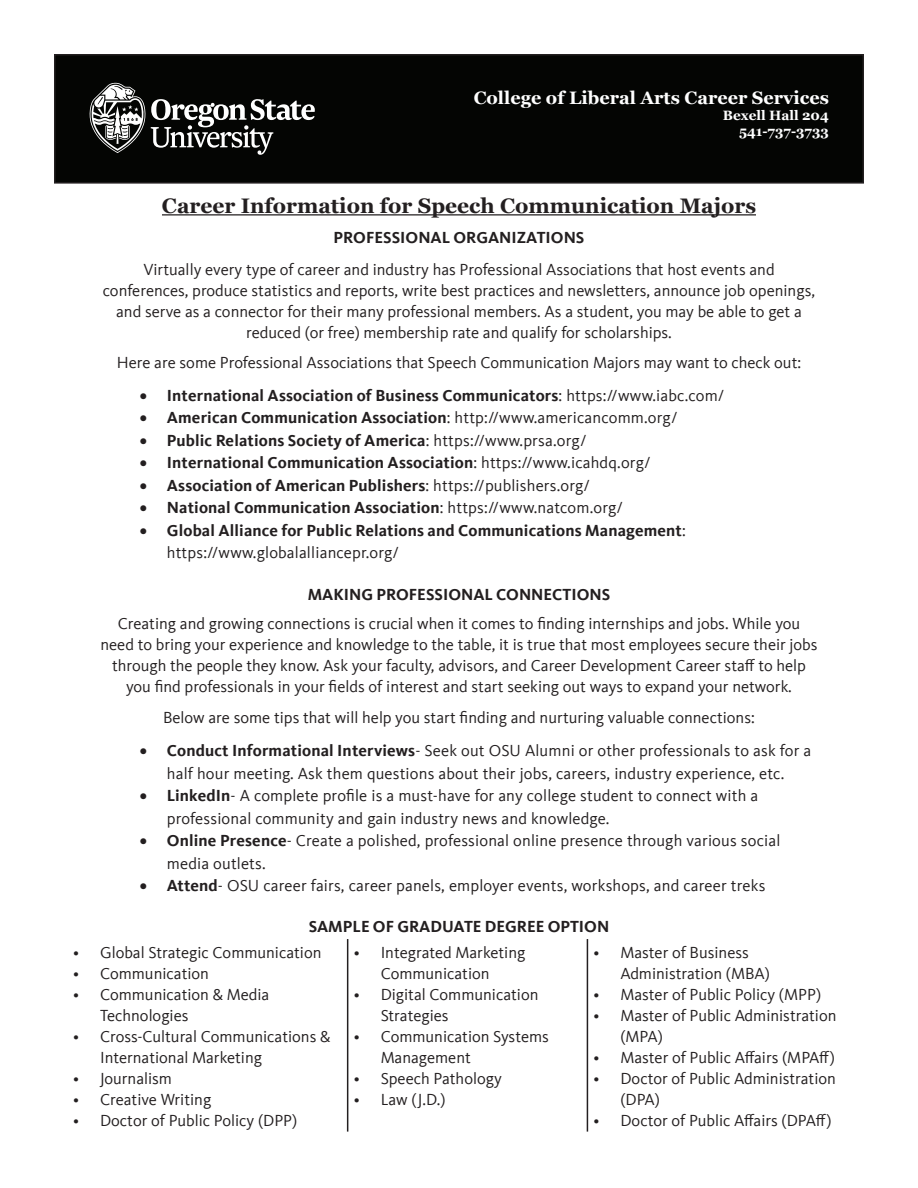
<style>
.page{position:relative;width:918px;height:1188px;background:#fff}
.page>*{position:absolute;margin:0;border:0;box-sizing:border-box;transform-origin:0 0}
.t1{font:700 21px "Georgia";color:#231f20}
.t2{font:700 18px "Georgia";color:#fff}
.t3{font:16.5px/21px "Kievit Offc";color:#231f20}
.t4{font:700 16.5px/22.5px "Kievit Offc";letter-spacing:.01em;color:#231f20}
.t5{font:700 13.5px "Georgia";color:#fff}
.s1{font-weight:400}
.s2{font-weight:700}
</style>
<div class="page">
<div style="left:55px;top:55px;width:808px;height:128px;background:#040503"></div>
<div style="left:54px;top:54px;width:810px;height:130px;border:2px solid #231f20"></div>
<svg style="left:90px;top:83px;width:225px;height:72px"></svg>
<hr style="left:347px;top:939px;width:1px;height:193px;background:#231f20">
<hr style="left:587px;top:939px;width:1px;height:193px;background:#231f20">
<hr style="left:162px;top:214px;width:594px;height:1px;background:#231f20">
<p class="t2" style="left:474px;top:84px;width:357px">College of Liberal Arts Career Services</p>
<p class="t5" style="left:723px;top:105px;width:108px">Bexell Hall 204</p>
<p class="t5" style="left:739px;top:121px;width:91px">541-737-3733</p>
<p class="t1" style="left:162px;top:190px;width:596px">Career Information for Speech Communication Majors</p>
<p class="t4" style="left:334px;top:227px;width:252px">PROFESSIONAL ORGANIZATIONS</p>
<p class="t3" style="left:103px;top:259px;width:714px;text-align:center">Virtually every type of career and industry has Professional Associations that host events and conferences, produce statistics and reports, write best practices and newsletters, announce job openings, and serve as a connector for their many professional members. As a student, you may be able to get a reduced (or free) membership rate and qualify for scholarships.</p>
<p class="t3" style="left:117px;top:352px;width:686px">Here are some Professional Associations that Speech Communication Majors may want to check out:</p>
<p class="t4" style="left:140px;top:384px;width:586px">• International Association of Business Communicators<span class="s1">: https://www.iabc.com/</span></p>
<p class="t4" style="left:140px;top:407px;width:539px">• American Communication Association<span class="s1">: http://www.americancomm.org/</span></p>
<p class="t4" style="left:140px;top:429px;width:448px">• Public Relations Society of America<span class="s1">: https://www.prsa.org/</span></p>
<p class="t4" style="left:140px;top:452px;width:512px">• International Communication Association<span class="s1">: https://www.icahdq.org/</span></p>
<p class="t4" style="left:140px;top:474px;width:452px">• Association of American Publishers<span class="s1">: https://publishers.org/</span></p>
<p class="t4" style="left:140px;top:497px;width:485px">• National Communication Association<span class="s1">: https://www.natcom.org/</span></p>
<p class="t4" style="left:167px;top:519px;width:521px;text-indent:-27px">• Global Alliance for Public Relations and Communications Management<span class="s1">: https://www.globalalliancepr.org/</span></p>
<p class="t4" style="left:308px;top:584px;width:304px">MAKING PROFESSIONAL CONNECTIONS</p>
<p class="t3" style="left:100px;top:613px;width:719px;text-align:center">Creating and growing connections is crucial when it comes to finding internships and jobs. While you need to bring your experience and knowledge to the table, it is true that most employees secure their jobs through the people they know. Ask your faculty, advisors, and Career Development Career staff to help you find professionals in your fields of interest and start seeking out ways to expand your network.</p>
<p class="t3" style="left:163px;top:707px;width:593px">Below are some tips that will help you start finding and nurturing valuable connections:</p>
<p class="t3" style="left:140px;top:740px;width:673px;line-height:22.5px;text-align:center"><span class="s2">• Conduct Informational Interviews</span>- Seek out OSU Alumni or other professionals to ask for a half hour meeting. Ask them questions about their jobs, careers, industry experience, etc.</p>
<p class="t3" style="left:167px;top:785px;width:593px;line-height:22.5px;text-indent:-27px"><span class="s2">• LinkedIn</span>- A complete profile is a must-have for any college student to connect with a professional community and gain industry news and knowledge.</p>
<p class="t3" style="left:167px;top:830px;width:615px;line-height:22.5px;text-indent:-27px"><span class="s2">• Online Presence</span>- Create a polished, professional online presence through various social media outlets.</p>
<p class="t3" style="left:140px;top:875px;width:627px"><span class="s2">• Attend</span>- OSU career fairs, career panels, employer events, workshops, and career treks</p>
<p class="t4" style="left:309px;top:915px;width:302px">SAMPLE OF GRADUATE DEGREE OPTION</p>
<p class="t3" style="left:73px;top:942px;width:250px">• Global Strategic Communication</p>
<p class="t3" style="left:73px;top:963px;width:137px">• Communication</p>
<p class="t3" style="left:100px;top:984px;width:171px;text-indent:-27px">• Communication &amp; Media<br>Technologies</p>
<p class="t3" style="left:100px;top:1026px;width:232px;text-indent:-27px">• Cross-Cultural Communications &amp;<br>International Marketing</p>
<p class="t3" style="left:73px;top:1068px;width:100px">• Journalism</p>
<p class="t3" style="left:73px;top:1089px;width:140px">• Creative Writing</p>
<p class="t3" style="left:73px;top:1110px;width:226px">• Doctor of Public Policy (DPP)</p>
<p class="t3" style="left:354px;top:942px;width:173px;text-align:center">• Integrated Marketing<br>Communication</p>
<p class="t3" style="left:381px;top:984px;width:159px;text-indent:-27px">• Digital Communication<br>Strategies</p>
<p class="t3" style="left:381px;top:1026px;width:170px;text-indent:-27px">• Communication Systems<br>Management</p>
<p class="t3" style="left:354px;top:1068px;width:150px">• Speech Pathology</p>
<p class="t3" style="left:354px;top:1089px;width:93px">• Law (J.D.)</p>
<p class="t3" style="left:620px;top:942px;width:151px;text-indent:-27px">• Master of Business<br>Administration (MBA)</p>
<p class="t3" style="left:593px;top:984px;width:229px">• Master of Public Policy (MPP)</p>
<p class="t3" style="left:620px;top:1005px;width:218px;text-indent:-27px">• Master of Public Administration (MPA)</p>
<p class="t3" style="left:593px;top:1047px;width:243px">• Master of Public Affairs (MPAff)</p>
<p class="t3" style="left:620px;top:1068px;width:217px;text-indent:-27px">• Doctor of Public Administration (DPA)</p>
<p class="t3" style="left:593px;top:1110px;width:240px">• Doctor of Public Affairs (DPAff)</p>
</div>
